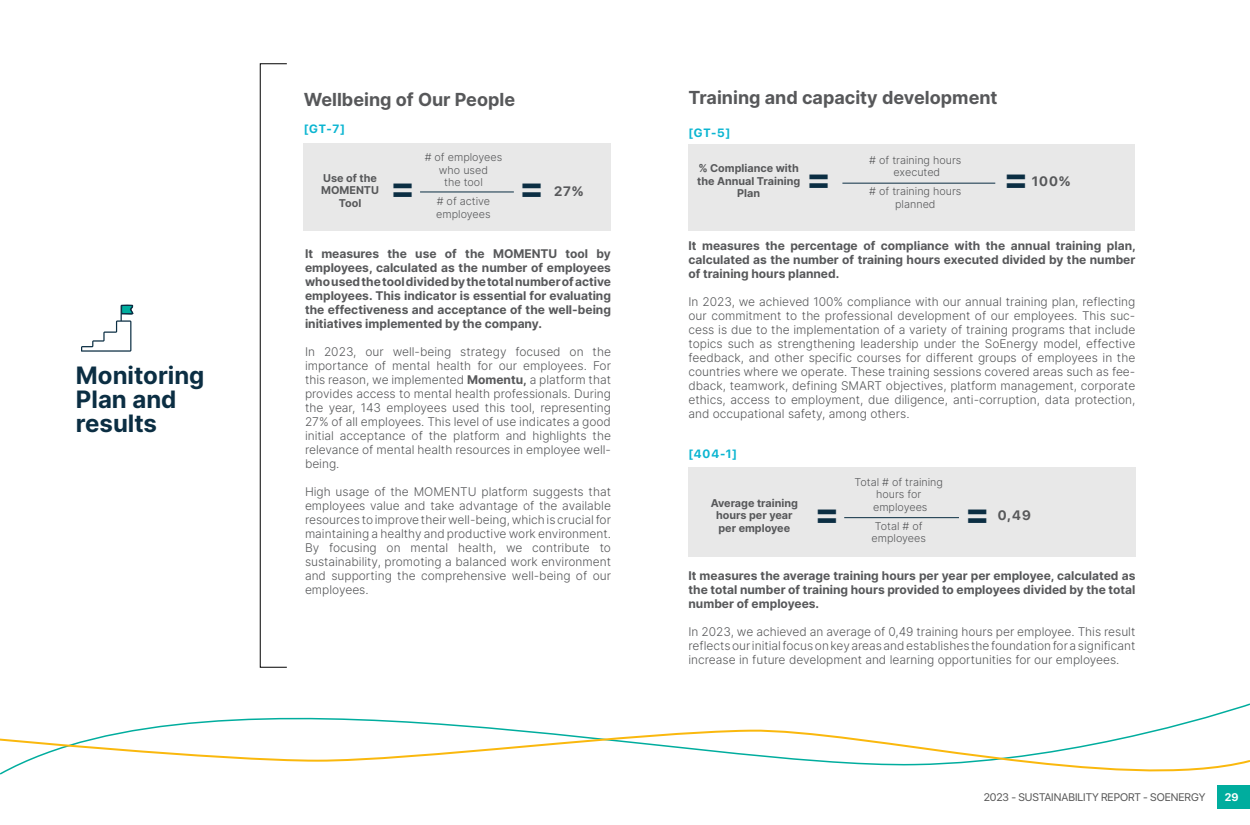
<style>
.page{position:relative;width:1250px;height:825px;background:#fff}
.page>*{position:absolute;margin:0;border:0;box-sizing:border-box;transform-origin:0 0}
.t1{font:700 36.95px "Inter";color:#0b2e43}
.t2{font:700 24px/24px "Inter";color:#0b2e43}
.texto_general{font:700 18px "Inter";color:#57585a}
.gri{font:700 13.6px "SF Pro Display";letter-spacing:.075em;color:#57585a}
.texto_general-2{font:300 12px/14px "Inter";color:#57585a;text-align:justify}
.texto_general-3{font:700 12px/14px "Inter";color:#57585a;text-align:justify}
.gri-2{font:700 12px "SF Pro Display";letter-spacing:.075em;color:#0ab5d1}
.t3{font:11px "SF Pro Display";color:#595959}
.t4{font:700 11px "SF Pro Display";color:#fff}
.texto_general-4{font:300 10.8px/12.6px "Inter";color:#57585a;text-align:center}
.texto_general-5{font:700 10.8px/12.6px "Inter";color:#57585a;text-align:center}
.s1{font-weight:700}
</style>
<div class="page">
<div style="left:1217px;top:785px;width:33px;height:24px;background:#00ad9e"></div>
<svg style="left:153px;top:653px;width:1097px;height:74px"></svg>
<svg style="left:0;top:727px;width:1250px;height:48px"></svg>
<div style="left:304px;top:143px;width:307px;height:87px;background:#e8e8e8"></div>
<hr style="left:420px;top:192px;width:94px;height:1px;background:#0b2e43">
<svg style="left:81px;top:305px;width:53px;height:47px"></svg>
<div style="left:688px;top:144px;width:447px;height:86px;background:#e8e8e8"></div>
<div style="left:688px;top:467px;width:448px;height:90px;background:#e8e8e8"></div>
<hr style="left:842px;top:183px;width:153px;height:1px;background:#0b2e43">
<hr style="left:844px;top:517px;width:115px;height:1px;background:#0b2e43">
<p class="t2" style="left:76px;top:363px;width:130px">Monitoring<br>Plan and results</p>
<p class="texto_general" style="left:304px;top:86px;width:213px">Wellbeing of Our People</p>
<p class="gri-2" style="left:304px;top:122px;width:43px">[GT-7]</p>
<p class="texto_general-5" style="left:321px;top:171px;width:59px">Use of the<br>MOMENTU<br>Tool</p>
<p class="texto_general-4" style="left:425px;top:151px;width:79px"># of employees who used</p>
<p class="texto_general-4" style="left:444px;top:176px;width:40px">the tool</p>
<p class="texto_general-4" style="left:436px;top:195px;width:56px;text-align:left"># of active employees</p>
<p class="t1" style="left:390px;top:160px;width:27px">=</p>
<p class="t1" style="left:519px;top:160px;width:27px">=</p>
<p class="gri" style="left:554px;top:184px;width:31px">27%</p>
<p class="texto_general-3" style="left:305px;top:246px;width:308px">It measures the use of the MOMENTU tool by employees, calculated as the number of employees who used the tool divided by the total number of active employees. This indicator is essential for evaluating the effectiveness and acceptance of the well-being initiatives implemented by the company.</p>
<p class="texto_general-2" style="left:305px;top:344px;width:308px">In 2023, our well-being strategy focused on the importance of mental health for our employees. For this reason, we implemented <span class="s1">Momentu,</span> a platform that provides access to mental health professionals. During the year, 143 employees used this tool, representing 27% of all employees. This level of use indicates a good initial acceptance of the platform and highlights the relevance of mental health resources in employee well&shy;being.</p>
<p class="texto_general-2" style="left:305px;top:484px;width:308px">High usage of the MOMENTU platform suggests that employees value and take advantage of the available resources to improve their well-being, which is crucial for maintaining a healthy and productive work environment.<br>By focusing on mental health, we contribute to sustainability, promoting a balanced work environment and supporting the comprehensive well-being of our employees.</p>
<p class="texto_general" style="left:688px;top:84px;width:311px">Training and capacity development</p>
<p class="gri-2" style="left:688px;top:126px;width:43px">[GT-5]</p>
<p class="texto_general-5" style="left:697px;top:161px;width:105px">% Compliance with the Annual Training<br>Plan</p>
<p class="texto_general-4" style="left:869px;top:153px;width:94px"># of training hours</p>
<p class="texto_general-4" style="left:893px;top:166px;width:48px">executed</p>
<p class="texto_general-4" style="left:869px;top:185px;width:94px"># of training hours</p>
<p class="texto_general-4" style="left:895px;top:197px;width:42px">planned</p>
<p class="t1" style="left:806px;top:151px;width:27px">=</p>
<p class="t1" style="left:1003px;top:151px;width:27px">=</p>
<p class="gri" style="left:1032px;top:173px;width:40px">100%</p>
<p class="texto_general-3" style="left:689px;top:239px;width:449px">It measures the percentage of compliance with the annual training plan, calculated as the number of training hours executed divided by the number of training hours planned.</p>
<p class="texto_general-2" style="left:689px;top:295px;width:448px">In 2023, we achieved 100% compliance with our annual training plan, reflecting our commitment to the professional development of our employees. This suc&shy;cess is due to the implementation of a variety of training programs that include topics such as strengthening leadership under the SoEnergy model, effective feedback, and other specific courses for different groups of employees in the countries where we operate. These training sessions covered areas such as fee&shy;dback, teamwork, defining SMART objectives, platform management, corporate ethics, access to employment, due diligence, anti-corruption, data protection, and occupational safety, among others.</p>
<p class="gri-2" style="left:688px;top:447px;width:50px">[404-1]</p>
<p class="texto_general-5" style="left:711px;top:496px;width:89px">Average training hours per year</p>
<p class="texto_general-5" style="left:718px;top:521px;width:73px">per employee</p>
<p class="texto_general-4" style="left:854px;top:475px;width:90px">Total # of training</p>
<p class="texto_general-4" style="left:876px;top:488px;width:47px">hours for</p>
<p class="texto_general-4" style="left:873px;top:500px;width:56px">employees</p>
<p class="texto_general-4" style="left:875px;top:519px;width:49px">Total # of</p>
<p class="texto_general-4" style="left:872px;top:532px;width:56px">employees</p>
<p class="t1" style="left:814px;top:486px;width:27px">=</p>
<p class="t1" style="left:965px;top:486px;width:27px">=</p>
<p class="gri" style="left:998px;top:508px;width:35px">0,49</p>
<p class="texto_general-3" style="left:689px;top:568px;width:448px">It measures the average training hours per year per employee, calculated as the total number of training hours provided to employees divided by the total number of employees.</p>
<p class="texto_general-2" style="left:689px;top:624px;width:448px">In 2023, we achieved an average of 0,49 training hours per employee. This result reflects our initial focus on key areas and establishes the foundation for a significant increase in future development and learning opportunities for our employees.</p>
<p class="t3" style="left:984px;top:789px;width:223px">2023 - SUSTAINABILITY REPORT - SOENERGY</p>
<p class="t4" style="left:1225px;top:791px;width:15px">29</p>
</div>
